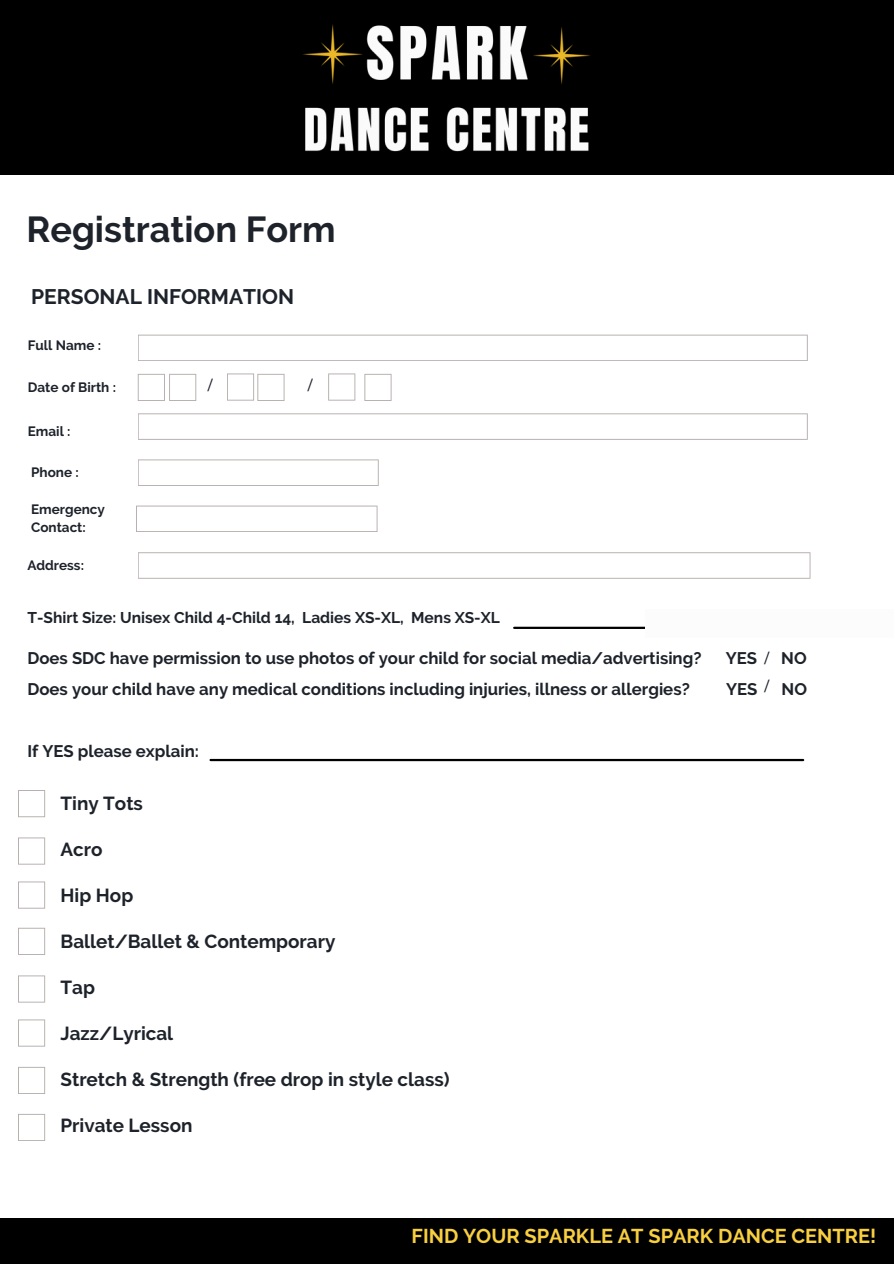
<style>
.page{position:relative;width:894px;height:1264px;background:#fff}
.page>*{position:absolute;margin:0;border:0;box-sizing:border-box;transform-origin:0 0}
.t1{font:700 36px "Raleway";color:#1e232b}
.t2{font:700 21px "Raleway";color:#1e232b}
.t3{font:700 19.95px "Raleway";color:#f8cf40}
.t4{font:700 18.9px "Raleway";color:#1e232b}
.t5{font:700 16.8px "Raleway";color:#1e232b}
.t6{font:700 15.45px "Raleway";color:#1e232b}
.t7{font:700 13.5px/18px "Raleway";color:#1e232b}
.t8{font:500 13.5px "Montserrat";color:#1e232b}
</style>
<div class="page">
<div style="left:0;top:1218px;width:893px;height:45px;background:#000"></div>
<div style="left:0;top:0;width:893px;height:175px;background:#000"></div>
<svg style="left:136px;top:505px;width:241px;height:27px"></svg>
<svg style="left:138px;top:334px;width:669px;height:27px"></svg>
<svg style="left:138px;top:459px;width:240px;height:27px"></svg>
<svg style="left:138px;top:374px;width:58px;height:27px"></svg>
<svg style="left:364px;top:374px;width:27px;height:27px"></svg>
<svg style="left:227px;top:373px;width:57px;height:28px"></svg>
<svg style="left:328px;top:373px;width:27px;height:27px"></svg>
<svg style="left:138px;top:552px;width:672px;height:26px"></svg>
<svg style="left:138px;top:413px;width:669px;height:27px"></svg>
<hr style="left:210px;top:759px;width:592px;height:2px;background:#000">
<svg style="left:18px;top:1019px;width:27px;height:27px"></svg>
<svg style="left:18px;top:837px;width:27px;height:27px"></svg>
<svg style="left:18px;top:881px;width:27px;height:27px"></svg>
<svg style="left:18px;top:1067px;width:27px;height:26px"></svg>
<svg style="left:18px;top:975px;width:27px;height:27px"></svg>
<svg style="left:18px;top:927px;width:27px;height:27px"></svg>
<img style="left:303px;top:24px;width:287px;height:128px">
<svg style="left:18px;top:1114px;width:27px;height:26px"></svg>
<hr style="left:514px;top:626px;width:379px;height:3px;background:#000">
<div style="left:645px;top:609px;width:248px;height:29px;background:#fcfcfc"></div>
<svg style="left:18px;top:790px;width:27px;height:27px"></svg>
<p class="t1" style="left:27px;top:208px;width:310px">Registration Form</p>
<p class="t2" style="left:31px;top:285px;width:264px">PERSONAL INFORMATION</p>
<p class="t7" style="left:28px;top:336px;width:75px">Full Name :</p>
<p class="t7" style="left:28px;top:378px;width:90px">Date of Birth :</p>
<p class="t7" style="left:28px;top:422px;width:44px">Email :</p>
<p class="t7" style="left:31px;top:463px;width:49px">Phone :</p>
<p class="t7" style="left:31px;top:500px;width:75px">Emergency<br>Contact:</p>
<p class="t7" style="left:27px;top:556px;width:58px">Address:</p>
<h4 class="t8" style="left:208px;top:377px;width:6px">/</h4>
<p class="t8" style="left:308px;top:377px;width:6px">/</p>
<h2 class="t6" style="left:27px;top:608px;width:474px">T-Shirt Size: Unisex Child 4-Child 14, Ladies XS-XL, Mens XS-XL</h2>
<p class="t5" style="left:27px;top:648px;width:675px">Does SDC have permission to use photos of your child for social media/advertising?</p>
<p class="t5" style="left:725px;top:648px;width:33px">YES</p>
<h4 class="t8" style="left:764px;top:650px;width:6px">/</h4>
<p class="t5" style="left:781px;top:648px;width:27px">NO</p>
<p class="t5" style="left:27px;top:679px;width:663px">Does your child have any medical conditions including injuries, illness or allergies?</p>
<p class="t5" style="left:725px;top:679px;width:33px">YES</p>
<h4 class="t8" style="left:764px;top:678px;width:6px">/</h4>
<p class="t5" style="left:781px;top:679px;width:27px">NO</p>
<h1 class="t5" style="left:27px;top:741px;width:173px">If YES please explain:</h1>
<h3 class="t4" style="left:61px;top:792px;width:84px">Tiny Tots</h3>
<h3 class="t4" style="left:61px;top:838px;width:43px">Acro</h3>
<h3 class="t4" style="left:61px;top:884px;width:74px">Hip Hop</h3>
<h3 class="t4" style="left:61px;top:930px;width:276px">Ballet/Ballet &amp; Contemporary</h3>
<h3 class="t4" style="left:61px;top:976px;width:36px">Tap</h3>
<h3 class="t4" style="left:61px;top:1022px;width:114px">Jazz/Lyrical</h3>
<h3 class="t4" style="left:61px;top:1067px;width:390px">Stretch &amp; Strength (free drop in style class)</h3>
<h3 class="t4" style="left:61px;top:1113px;width:133px">Private Lesson</h3>
<p class="t3" style="left:411px;top:1224px;width:466px">FIND YOUR SPARKLE AT SPARK DANCE CENTRE!</p>
</div>
